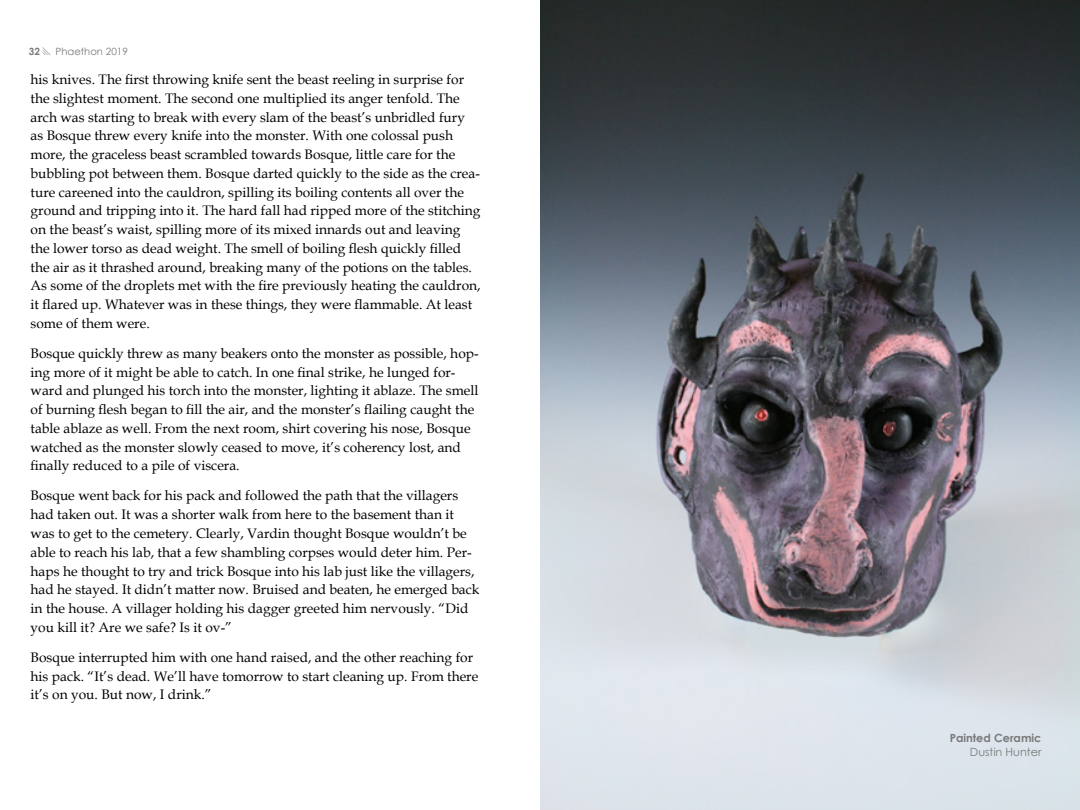
<style>
.page{position:relative;width:1080px;height:810px;background:#fff}
.page>*{position:absolute;margin:0;border:0;box-sizing:border-box;transform-origin:0 0}
.t1{font:13.75px/18.8px "Book Antiqua";color:#000}
.t2{font:700 11.25px "Century Gothic";color:#797a7a}
.t3{font:11.25px "Century Gothic";color:#797a7a}
.t4{font:10px "Century Gothic";color:#797a7a}
.t5{font:700 10px "Century Gothic";color:#797a7a}
</style>
<div class="page">
<img style="left:540px;top:0;width:540px;height:810px">
<p class="t5" style="left:29px;top:44px;width:13px">32</p>
<p class="t4" style="left:56px;top:44px;width:74px">Phaethon 2019</p>
<p class="t1" style="left:31px;top:70px;width:452px">his knives. The first throwing knife sent the beast reeling in surprise for the slightest moment. The second one multiplied its anger tenfold. The arch was starting to break with every slam of the beast’s unbridled fury as Bosque threw every knife into the monster. With one colossal push more, the graceless beast scrambled towards Bosque, little care for the bubbling pot between them. Bosque darted quickly to the side as the crea&shy;ture careened into the cauldron, spilling its boiling contents all over the ground and tripping into it. The hard fall had ripped more of the stitching on the beast’s waist, spilling more of its mixed innards out and leaving the lower torso as dead weight. The smell of boiling flesh quickly filled the air as it thrashed around, breaking many of the potions on the tables.<br>As some of the droplets met with the fire previously heating the cauldron, it flared up. Whatever was in these things, they were flammable. At least some of them were.</p>
<p class="t1" style="left:31px;top:344px;width:450px">Bosque quickly threw as many beakers onto the monster as possible, hop&shy;ing more of it might be able to catch. In one final strike, he lunged for&shy;ward and plunged his torch into the monster, lighting it ablaze. The smell of burning flesh began to fill the air, and the monster’s flailing caught the table ablaze as well. From the next room, shirt covering his nose, Bosque watched as the monster slowly ceased to move, it’s coherency lost, and finally reduced to a pile of viscera.</p>
<p class="t1" style="left:31px;top:486px;width:451px">Bosque went back for his pack and followed the path that the villagers had taken out. It was a shorter walk from here to the basement than it was to get to the cemetery. Clearly, Vardin thought Bosque wouldn’t be able to reach his lab, that a few shambling corpses would deter him. Per&shy;haps he thought to try and trick Bosque into his lab just like the villagers, had he stayed. It didn’t matter now. Bruised and beaten, he emerged back in the house. A villager holding his dagger greeted him nervously. “Did you kill it? Are we safe? Is it ov-”</p>
<p class="t1" style="left:31px;top:647px;width:449px">Bosque interrupted him with one hand raised, and the other reaching for his pack. “It’s dead. We’ll have tomorrow to start cleaning up. From there it’s on you. But now, I drink.”</p>
<p class="t2" style="left:950px;top:730px;width:93px">Painted Ceramic</p>
<p class="t3" style="left:970px;top:744px;width:73px">Dustin Hunter</p>
</div>
